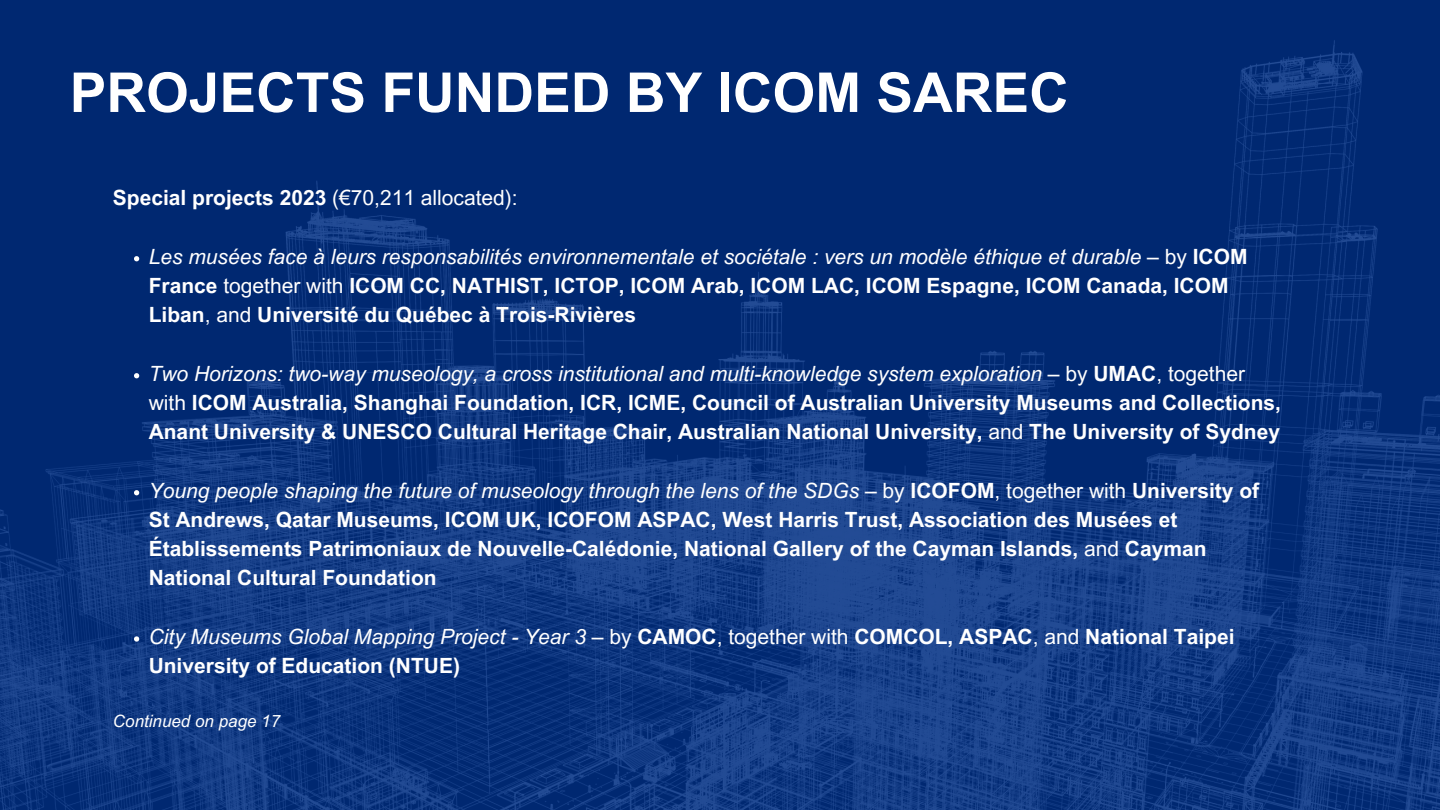
<style>
.page{position:relative;width:1440px;height:810px;background:#fff}
.page>*{position:absolute;margin:0;border:0;box-sizing:border-box;transform-origin:0 0}
.t1{font:700 55px "Arial MT Pro";color:#fff}
.t2{font:700 21px/29.2px "Arial MT Pro";color:#fff}
.t3{font:italic 17px "Arial MT Pro";color:#fff}
.s1{font-weight:400}
.s2{font-weight:400;font-style:italic}
</style>
<div class="page">
<img style="left:0;top:0;width:1440px;height:810px">
<svg style="left:134px;top:256px;width:5px;height:5px"></svg>
<svg style="left:134px;top:373px;width:5px;height:5px"></svg>
<svg style="left:134px;top:490px;width:5px;height:5px"></svg>
<svg style="left:134px;top:636px;width:5px;height:6px"></svg>
<p class="t1" style="left:70px;top:72px;width:1001px">PROJECTS FUNDED BY ICOM SAREC</p>
<p class="t2" style="left:113px;top:186px;width:406px">Special projects 2023 <span class="s1">(€70,211 allocated):</span></p>
<h1 class="t2" style="left:149px;top:244px;width:1100px"><span class="s2">Les musées face à leurs responsabilités environnementale et sociétale : vers un modèle éthique et durable</span> <span class="s1">– by</span> ICOM<br>France <span class="s1">together with</span> ICOM CC, NATHIST, ICTOP, ICOM Arab, ICOM LAC, ICOM Espagne, ICOM Canada, ICOM<br>Liban<span class="s1">, and</span> Université du Québec à Trois-Rivières</h1>
<h2 class="t2" style="left:149px;top:361px;width:1134px"><span class="s2">Two Horizons: two-way museology, a cross institutional and multi-knowledge system exploration</span> <span class="s1">– by</span> UMAC<span class="s1">, together with</span> ICOM Australia, Shanghai Foundation, ICR, ICME, Council of Australian University Museums and Collections,<br>Anant University &amp; UNESCO Cultural Heritage Chair, Australian National University, <span class="s1">and</span> The University of Sydney</h2>
<p class="t2" style="left:149px;top:478px;width:1112px"><span class="s2">Young people shaping the future of museology through the lens of the SDGs</span> <span class="s1">– by</span> ICOFOM<span class="s1">, together with</span> University of St Andrews, Qatar Museums, ICOM UK, ICOFOM ASPAC, West Harris Trust, Association des Musées et Établissements Patrimoniaux de Nouvelle-Calédonie, National Gallery of the Cayman Islands, <span class="s1">and</span> Cayman National Cultural Foundation</p>
<p class="t2" style="left:149px;top:625px;width:1087px"><span class="s2">City Museums Global Mapping Project - Year 3</span> <span class="s1">– by</span> CAMOC<span class="s1">, together with</span> COMCOL, ASPAC<span class="s1">, and</span> National Taipei<br>University of Education (NTUE)</p>
<p class="t3" style="left:113px;top:715px;width:169px">Continued on page 17</p>
</div>
